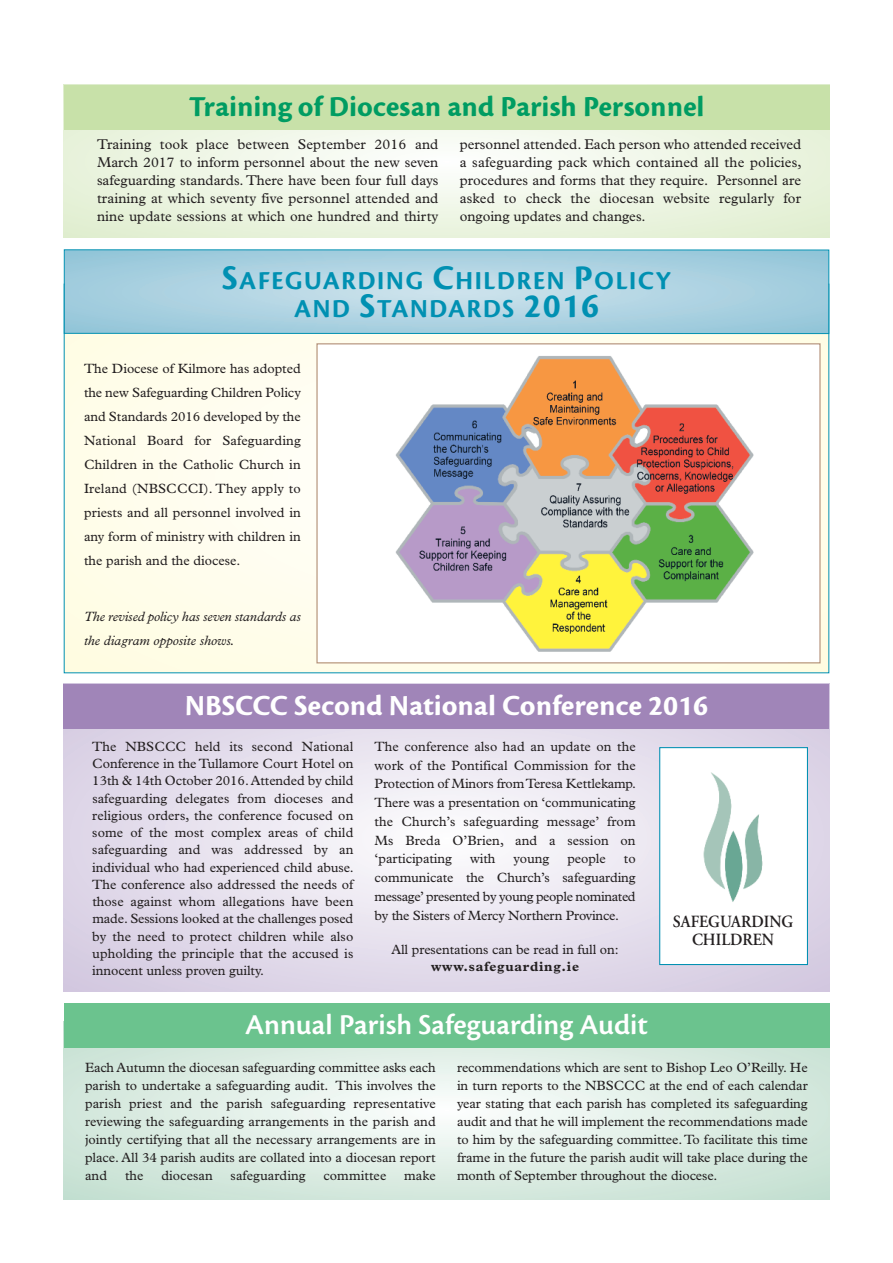
<style>
.page{position:relative;width:893px;height:1263px;background:#fff}
.page>*{position:absolute;margin:0;border:0;box-sizing:border-box;transform-origin:0 0}
.t1{font:30px "Cronos MM 700 wt 6 op";color:#009c62}
.t2{font:30px "Cronos MM 700 wt 6 op";color:#fff}
.t3{font:30px "Cronos MM 574 wt 11 op";color:#fff}
.t4{font:27px/28.5px "Cronos MM 250 wt 6 op";letter-spacing:.065em;color:#0090b2;text-align:center}
.t5{font:600 17.1px/17.7px "Adobe Garamond";color:#231f20;text-align:center;scale:.92 1}
.t6{font:14.25px/18px "Plantin";letter-spacing:.005em;color:#231f20;text-align:justify}
.t7{font:13.5px/17.2px "Plantin";letter-spacing:-.005em;color:#231f20;text-align:justify}
.t8{font:italic 13.5px/24px "Plantin";letter-spacing:-.005em;color:#231f20}
.t9{font:700 13.5px "Plantin";letter-spacing:.05em;color:#231f20}
.s1{font-size:36px}
</style>
<div class="page">
<div style="left:65px;top:284px;width:763px;height:388px;background:#fffdec"></div>
<svg style="left:64px;top:129px;width:765px;height:109px"></svg>
<div style="left:64px;top:85px;width:765px;height:44px;background:#c8e1a9"></div>
<svg style="left:64px;top:728px;width:765px;height:264px;background:#e6e0ed"></svg>
<div style="left:64px;top:684px;width:765px;height:44px;background:#a085b8"></div>
<svg style="left:66px;top:251px;width:761px;height:81px;background:#acd1e1"></svg>
<div style="left:64px;top:249px;width:765px;height:85px;border:1px solid #0090b2"></div>
<div style="left:318px;top:344px;width:501px;height:318px;background:#fff"></div>
<img style="left:395px;top:356px;width:359px;height:296px">
<div style="left:316px;top:343px;width:505px;height:320px;border:1px solid #b6957f"></div>
<div style="left:660px;top:748px;width:147px;height:216px;background:#fff"></div>
<img style="left:703px;top:772px;width:60px;height:130px">
<div style="left:659px;top:747px;width:149px;height:218px;border:1px solid #0090b2"></div>
<svg style="left:64px;top:1047px;width:765px;height:152px;background:#dcece3"></svg>
<div style="left:64px;top:1003px;width:765px;height:44px;background:#6bc38e"></div>
<h1 class="t1" style="left:189px;top:95px;width:517px">Training of Diocesan and Parish Personnel</h1>
<p class="t6" style="left:97px;top:136px;width:343px">Training took place between September 2016 and March 2017 to inform personnel about the new seven safeguarding standards. There have been four full days training at which seventy five personnel attended and nine update sessions at which one hundred and thirty</p>
<p class="t6" style="left:460px;top:136px;width:343px">personnel attended. Each person who attended received a safeguarding pack which contained all the policies, procedures and forms that they require. Personnel are asked to check the diocesan website regularly for ongoing updates and changes.</p>
<h2 class="t4" style="left:222px;top:268px;width:450px"><span class="s1">S</span>AFEGUARDING <span class="s1">C</span>HILDREN <span class="s1">P</span>OLICY<br>AND <span class="s1">S</span>TANDARDS <span class="s1">2016</span></h2>
<p class="t7" style="left:84px;top:358px;width:218px;line-height:24px">The Diocese of Kilmore has adopted the new Safeguarding Children Policy and Standards 2016 developed by the National Board for Safeguarding Children in the Catholic Church in Ireland (NBSCCCI). They apply to priests and all personnel involved in any form of ministry with children in the parish and the diocese.</p>
<p class="t8" style="left:84px;top:605px;width:218px">The revised policy has seven standards as the diagram opposite shows.</p>
<h1 class="t2" style="left:185px;top:694px;width:525px">NBSCCC Second National Conference 2016</h1>
<p class="t7" style="left:92px;top:739px;width:263px">The NBSCCC held its second National Conference in the Tullamore Court Hotel on 13th &amp; 14th October 2016. Attended by child safeguarding delegates from dioceses and religious orders, the conference focused on some of the most complex areas of child safeguarding and was addressed by an individual who had experienced child abuse.<br>The conference also addressed the needs of those against whom allegations have been made. Sessions looked at the challenges posed by the need to protect children while also upholding the principle that the accused is innocent unless proven guilty.</p>
<p class="t7" style="left:375px;top:738px;width:263px;line-height:18.8px">The conference also had an update on the work of the Pontifical Commission for the Protection of Minors fromTeresa Kettlekamp.<br>There was a presentation on ‘communicating the Church’s safeguarding message’ from Ms Breda O’Brien, and a session on ‘participating</p>
<p class="t7" style="left:470px;top:851px;width:27px">with</p>
<p class="t7" style="left:514px;top:851px;width:37px">young</p>
<p class="t7" style="left:567px;top:851px;width:40px">people</p>
<p class="t7" style="left:375px;top:851px;width:263px;line-height:18.8px;text-indent:249px">to communicate the Church’s safeguarding message’ presented by young people nominated by the Sisters of Mercy Northern Province.</p>
<p class="t7" style="left:391px;top:942px;width:229px">All presentations can be read in full on:</p>
<p class="t9" style="left:431px;top:962px;width:149px">www.safeguarding.ie</p>
<h1 class="t3" style="left:245px;top:1013px;width:404px">Annual Parish Safeguarding Audit</h1>
<p class="t5" style="left:673px;top:914px;width:132px">SAFEGUARDING<br>CHILDREN</p>
<p class="t7" style="left:85px;top:1060px;width:352px;line-height:18px">Each Autumn the diocesan safeguarding committee asks each parish to undertake a safeguarding audit. This involves the parish priest and the parish safeguarding representative reviewing the safeguarding arrangements in the parish and jointly certifying that all the necessary arrangements are in place. All 34 parish audits are collated into a diocesan report and</p>
<p class="t7" style="left:125px;top:1168px;width:20px">the</p>
<p class="t7" style="left:161px;top:1168px;width:53px">diocesan</p>
<p class="t7" style="left:231px;top:1168px;width:76px">safeguarding</p>
<p class="t7" style="left:323px;top:1168px;width:64px">committee</p>
<p class="t7" style="left:404px;top:1168px;width:33px">make</p>
<p class="t7" style="left:457px;top:1060px;width:352px;line-height:18px">recommendations which are sent to Bishop Leo O’Reilly. He in turn reports to the NBSCCC at the end of each calendar year stating that each parish has completed its safeguarding audit and that he will implement the recommendations made to him by the safeguarding committee.To facilitate this time frame in the future the parish audit will take place during the month of September throughout the diocese.</p>
</div>
